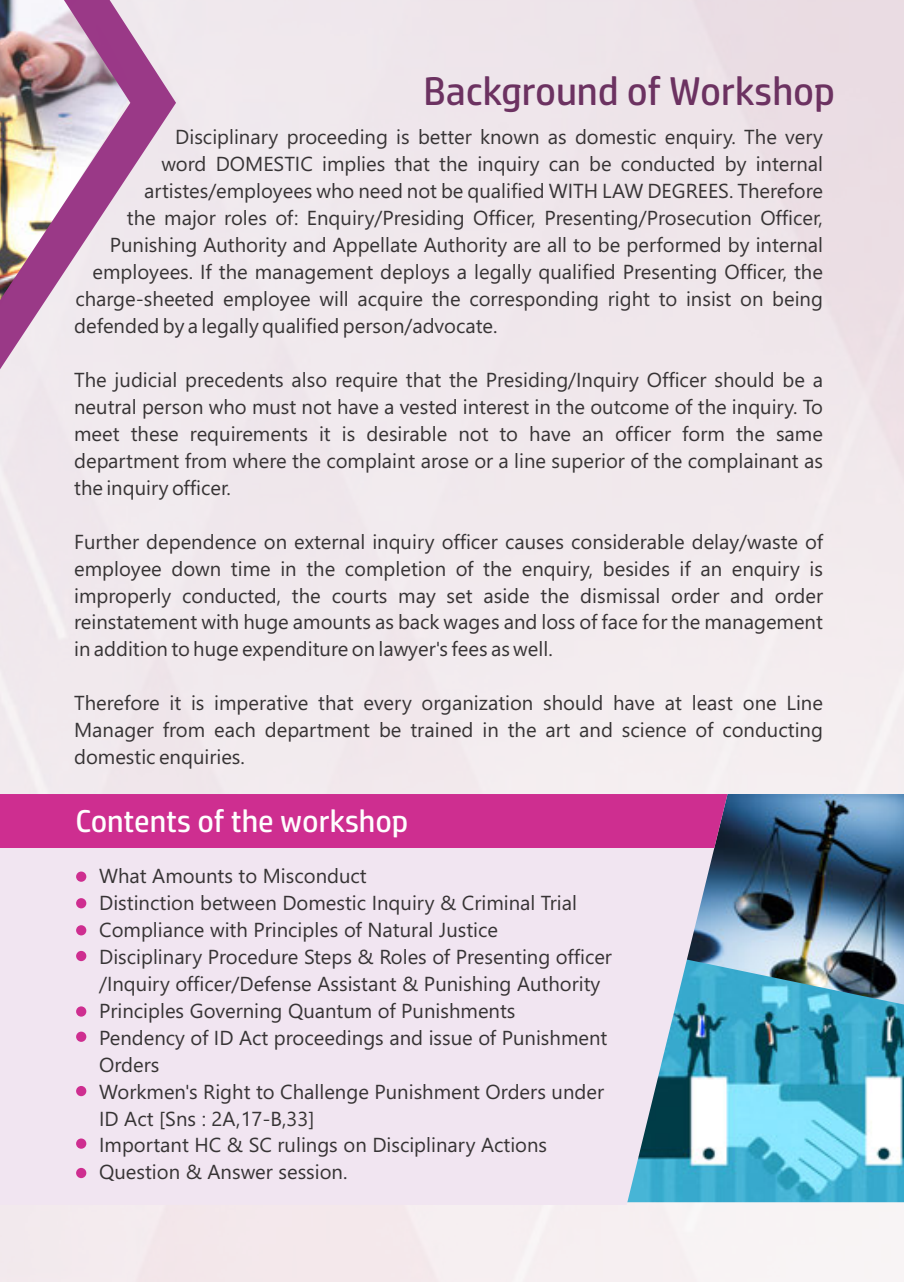
<style>
.page{position:relative;width:904px;height:1282px;background:#fff}
.page>*{position:absolute;margin:0;border:0;box-sizing:border-box;transform-origin:0 0}
.t1{font:40.05px "HP Simplified";color:#6c3261}
.t2{font:31.5px "HP Simplified";color:#fefefe}
.t3{font:20.25px/27px "Leelawadee UI";color:#373435;text-align:justify}
</style>
<div class="page">
<img style="left:0;top:0;width:176px;height:405px">
<img style="left:727px;top:794px;width:177px;height:150px">
<img style="left:727px;top:944px;width:177px;height:258px">
<svg style="left:0;top:847px;width:727px;height:357px;background:#e4deeb"></svg>
<div style="left:0;top:794px;width:727px;height:53px;background:#ce2e90"></div>
<div style="left:76px;top:871px;width:10px;height:10px;background:#ce2e90;border-radius:50%"></div>
<div style="left:76px;top:898px;width:10px;height:10px;background:#ce2e90;border-radius:50%"></div>
<div style="left:76px;top:925px;width:10px;height:10px;background:#ce2e90;border-radius:50%"></div>
<div style="left:76px;top:950px;width:10px;height:11px;background:#ce2e90;border-radius:50%"></div>
<div style="left:76px;top:1031px;width:10px;height:10px;background:#ce2e90;border-radius:50%"></div>
<div style="left:76px;top:1085px;width:10px;height:11px;background:#ce2e90;border-radius:50%"></div>
<div style="left:76px;top:1138px;width:10px;height:10px;background:#ce2e90;border-radius:50%"></div>
<div style="left:76px;top:1167px;width:10px;height:10px;background:#ce2e90;border-radius:50%"></div>
<div style="left:76px;top:1006px;width:10px;height:10px;background:#ce2e90;border-radius:50%"></div>
<h1 class="t1" style="left:423px;top:72px;width:413px">Background of Workshop</h1>
<p class="t3" style="left:175px;top:126px;width:649px">Disciplinary proceeding is better known as domestic enquiry. The very</p>
<p class="t3" style="left:161px;top:152px;width:663px">word DOMESTIC implies that the inquiry can be conducted by internal</p>
<p class="t3" style="left:144px;top:179px;width:680px">artistes/employees who need not be qualified WITH LAW DEGREES. Therefore</p>
<p class="t3" style="left:127px;top:206px;width:697px">the major roles of: Enquiry/Presiding Officer, Presenting/Prosecution Officer,</p>
<p class="t3" style="left:110px;top:233px;width:714px">Punishing Authority and Appellate Authority are all to be performed by internal</p>
<p class="t3" style="left:93px;top:260px;width:732px">employees. If the management deploys a legally qualified Presenting Officer, the</p>
<p class="t3" style="left:75px;top:287px;width:749px">charge-sheeted employee will acquire the corresponding right to insist on being</p>
<p class="t3" style="left:74px;top:314px;width:425px">defended by a legally qualified person/advocate.</p>
<p class="t3" style="left:74px;top:368px;width:750px">The judicial precedents also require that the Presiding/Inquiry Officer should be a neutral person who must not have a vested interest in the outcome of the inquiry. To meet these requirements it is desirable not to have an officer form the same department from where the complaint arose or a line superior of the complainant as the inquiry officer.</p>
<p class="t3" style="left:74px;top:530px;width:750px">Further dependence on external inquiry officer causes considerable delay/waste of employee down time in the completion of the enquiry, besides if an enquiry is improperly conducted, the courts may set aside the dismissal order and order reinstatement with huge amounts as back wages and loss of face for the management in addition to huge expenditure on lawyer's fees as well.</p>
<p class="t3" style="left:74px;top:691px;width:750px">Therefore it is imperative that every organization should have at least one Line Manager from each department be trained in the art and science of conducting domestic enquiries.</p>
<h2 class="t2" style="left:75px;top:806px;width:334px">Contents of the workshop</h2>
<p class="t3" style="left:99px;top:864px;width:514px;text-align:left">What Amounts to Misconduct<br>Distinction between Domestic Inquiry &amp; Criminal Trial Compliance with Principles of Natural Justice<br>Disciplinary Procedure Steps &amp; Roles of Presenting officer /Inquiry officer/Defense Assistant &amp; Punishing Authority Principles Governing Quantum of Punishments<br>Pendency of ID Act proceedings and issue of Punishment Orders<br>Workmen's Right to Challenge Punishment Orders under ID Act [Sns : 2A,17-B,33]<br>Important HC &amp; SC rulings on Disciplinary Actions Question &amp; Answer session.</p>
</div>
